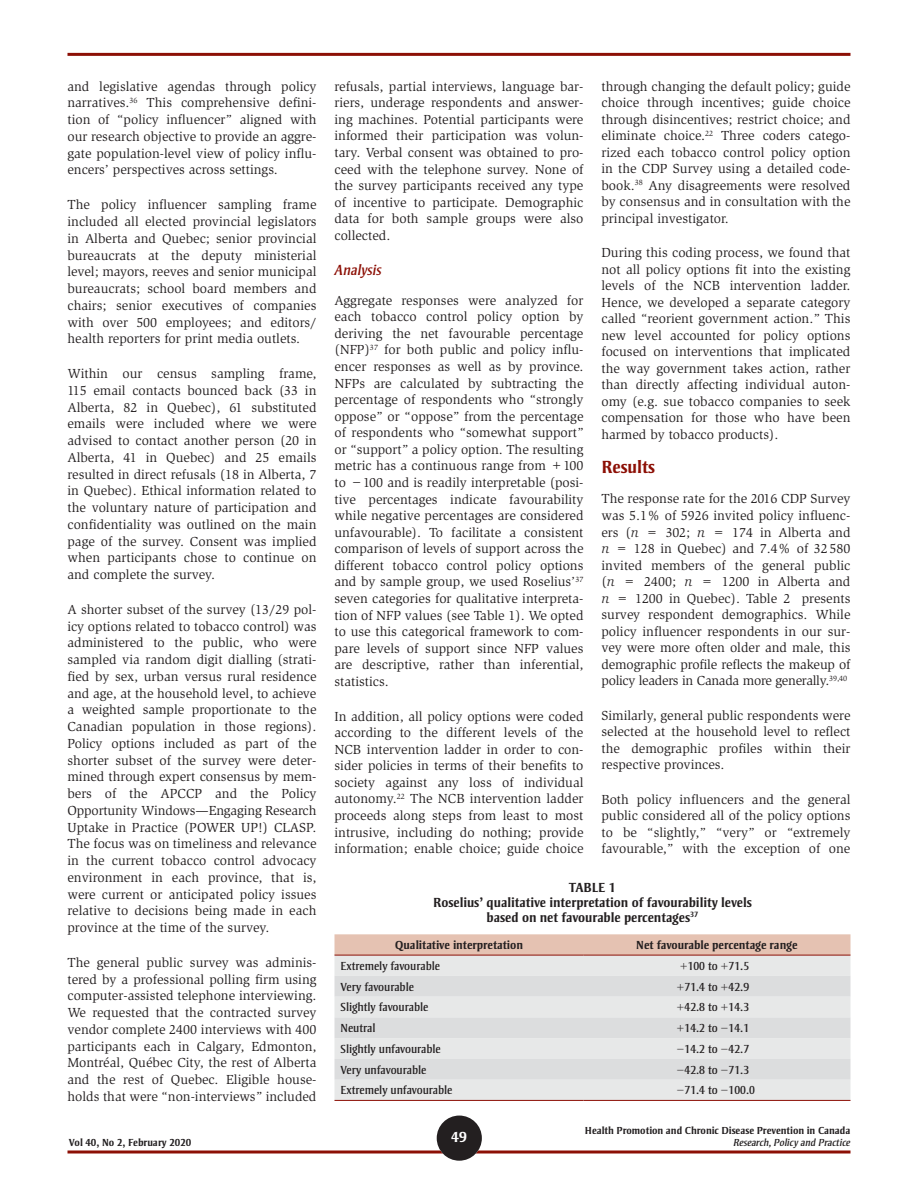
<style>
.page{position:relative;width:918px;height:1188px;background:#fff}
.page>*{position:absolute;margin:0;border:0;box-sizing:border-box;transform-origin:0 0}
.t1{font:700 18px "Strayhorn MT Std";color:#8c0f05}
.t2{font:italic 15px "Strayhorn MT Std";color:#8c0f05}
.t3{font:700 15px "Strayhorn MT Std";color:#fff}
.BODY{font:13.5px/16.8px "Slimbach Std";color:#231f20;text-align:justify}
.Tableau_titre{font:700 13.5px/15px "Strayhorn MT Std";color:#231f20;text-align:center}
.Tableau_Body{font:12px "Strayhorn MT Std";color:#231f20}
.Tableau_titre_de_col{font:700 12px "Strayhorn MT Std";color:#231f20}
.t4{font:700 10.5px "Strayhorn MT Std";color:#231f20}
.t5{font:italic 10.5px "Strayhorn MT Std";color:#231f20}
.s1{font-style:italic}
</style>
<div class="page">
<svg style="left:68px;top:1150px;width:782px;height:4px;background:#a84a43"></svg>
<hr style="left:68px;top:53px;width:782px;height:3px;background:#8c0f05">
<div style="left:437px;top:1116px;width:45px;height:45px;background:#231f20;border-radius:50%"></div>
<svg style="left:334px;top:934px;width:516px;height:21px;background:#e3bfb0"></svg>
<div style="left:334px;top:956px;width:516px;height:144px;background:#e7e8e8"></div>
<svg style="left:334px;top:976px;width:516px;height:104px;background:#e0e1e2"></svg>
<hr style="left:334px;top:955px;width:250px;height:1px;background:#8c0f05">
<hr style="left:584px;top:955px;width:266px;height:1px;background:#8c0f05">
<hr style="left:334px;top:1100px;width:250px;height:1px;background:#8c0f05">
<hr style="left:584px;top:1100px;width:266px;height:1px;background:#8c0f05">
<p class="BODY" style="left:68px;top:78px;width:251px">and legislative agendas through policy narratives.<sup>36</sup> This comprehensive defini&shy;tion of “policy influencer” aligned with our research objective to provide an aggre&shy;gate population-level view of policy influ&shy;encers’ perspectives across settings.</p>
<p class="BODY" style="left:68px;top:196px;width:251px">The policy influencer sampling frame included all elected provincial legislators in Alberta and Quebec; senior provincial bureaucrats at the deputy ministerial level; mayors, reeves and senior municipal bureaucrats; school board members and chairs; senior executives of companies with over 500 employees; and editors/ health reporters for print media outlets.</p>
<p class="BODY" style="left:68px;top:365px;width:251px">Within our census sampling frame, 115 email contacts bounced back (33 in Alberta, 82 in Quebec), 61 substituted emails were included where we were advised to contact another person (20 in Alberta, 41 in Quebec) and 25 emails resulted in direct refusals (18 in Alberta, 7 in Quebec). Ethical information related to the voluntary nature of participation and confidentiality was outlined on the main page of the survey. Consent was implied when participants chose to continue on and complete the survey.</p>
<p class="BODY" style="left:68px;top:601px;width:251px">A shorter subset of the survey (13/29 pol&shy;icy options related to tobacco control) was administered to the public, who were sampled via random digit dialling (strati&shy;fied by sex, urban versus rural residence and age, at the household level, to achieve a weighted sample proportionate to the Canadian population in those regions).<br>Policy options included as part of the shorter subset of the survey were deter&shy;mined through expert consensus by mem&shy;bers of the APCCP and the Policy Opportunity Windows—Engaging Research Uptake in Practice (POWER UP!) CLASP.<br>The focus was on timeliness and relevance in the current tobacco control advocacy environment in each province, that is, were current or anticipated policy issues relative to decisions being made in each province at the time of the survey.</p>
<p class="BODY" style="left:68px;top:954px;width:251px">The general public survey was adminis&shy;tered by a professional polling firm using computer-assisted telephone interviewing.<br>We requested that the contracted survey vendor complete 2400 interviews with 400 participants each in Calgary, Edmonton, Montréal, Québec City, the rest of Alberta and the rest of Quebec. Eligible house&shy;holds that were “non-interviews” included</p>
<p class="BODY" style="left:334px;top:78px;width:251px">refusals, partial interviews, language bar&shy;riers, underage respondents and answer&shy;ing machines. Potential participants were informed their participation was volun&shy;tary. Verbal consent was obtained to pro&shy;ceed with the telephone survey. None of the survey participants received any type of incentive to participate. Demographic data for both sample groups were also collected.</p>
<h3 class="t2" style="left:334px;top:261px;width:49px">Analysis</h3>
<p class="BODY" style="left:334px;top:292px;width:251px">Aggregate responses were analyzed for each tobacco control policy option by deriving the net favourable percentage (NFP)<sup>37</sup> for both public and policy influ&shy;encer responses as well as by province.<br>NFPs are calculated by subtracting the percentage of respondents who “strongly oppose” or “oppose” from the percentage of respondents who “somewhat support” or “support” a policy option. The resulting metric has a continuous range from +100 to −100 and is readily interpretable (posi&shy;tive percentages indicate favourability while negative percentages are considered unfavourable). To facilitate a consistent comparison of levels of support across the different tobacco control policy options and by sample group, we used Roselius’<sup>37 </sup>seven categories for qualitative interpreta&shy;tion of NFP values (see Table 1). We opted to use this categorical framework to com&shy;pare levels of support since NFP values are descriptive, rather than inferential, statistics.</p>
<p class="BODY" style="left:334px;top:708px;width:251px">In addition, all policy options were coded according to the different levels of the NCB intervention ladder in order to con&shy;sider policies in terms of their benefits to society against any loss of individual autonomy.<sup>22</sup> The NCB intervention ladder proceeds along steps from least to most intrusive, including do nothing; provide information; enable choice; guide choice</p>
<p class="BODY" style="left:602px;top:78px;width:251px">through changing the default policy; guide choice through incentives; guide choice through disincentives; restrict choice; and eliminate choice.<sup>22</sup> Three coders catego&shy;rized each tobacco control policy option in the CDP Survey using a detailed code&shy;book.<sup>38</sup> Any disagreements were resolved by consensus and in consultation with the principal investigator.</p>
<p class="BODY" style="left:602px;top:245px;width:251px">During this coding process, we found that not all policy options fit into the existing levels of the NCB intervention ladder.<br>Hence, we developed a separate category called “reorient government action.” This new level accounted for policy options focused on interventions that implicated the way government takes action, rather than directly affecting individual auton&shy;omy (e.g. sue tobacco companies to seek compensation for those who have been harmed by tobacco products).</p>
<h2 class="t1" style="left:602px;top:457px;width:55px">Results</h2>
<p class="BODY" style="left:602px;top:491px;width:251px">The response rate for the 2016 CDP Survey was 5.1% of 5926 invited policy influenc&shy;ers (<span class="s1">n</span> = 302; <span class="s1">n</span> = 174 in Alberta and <span class="s1">n</span> = 128 in Quebec) and 7.4% of 32580 invited members of the general public (<span class="s1">n</span> = 2400; <span class="s1">n</span> = 1200 in Alberta and <span class="s1">n</span> = 1200 in Quebec). Table 2 presents survey respondent demographics. While policy influencer respondents in our sur&shy;vey were more often older and male, this demographic profile reflects the makeup of policy leaders in Canada more generally.<sup>39,40</sup></p>
<p class="BODY" style="left:602px;top:707px;width:251px">Similarly, general public respondents were selected at the household level to reflect the demographic profiles within their respective provinces.</p>
<p class="BODY" style="left:602px;top:791px;width:251px">Both policy influencers and the general public considered all of the policy options to be “slightly,” “very” or “extremely favourable,” with the exception of one</p>
<p class="Tableau_titre" style="left:433px;top:880px;width:320px">TABLE 1<br>Roselius’ qualitative interpretation of favourability levels based on net favourable percentages<sup>37</sup></p>
<p class="Tableau_titre_de_col" style="left:395px;top:938px;width:130px">Qualitative interpretation</p>
<p class="Tableau_titre_de_col" style="left:636px;top:938px;width:163px">Net favourable percentage range</p>
<p class="Tableau_Body" style="left:341px;top:959px;width:101px">Extremely favourable</p>
<p class="Tableau_Body" style="left:680px;top:959px;width:71px">+100 to +71.5</p>
<p class="Tableau_Body" style="left:341px;top:980px;width:75px">Very favourable</p>
<p class="Tableau_Body" style="left:677px;top:980px;width:74px">+71.4 to +42.9</p>
<p class="Tableau_Body" style="left:341px;top:1001px;width:89px">Slightly favourable</p>
<p class="Tableau_Body" style="left:677px;top:1001px;width:74px">+42.8 to +14.3</p>
<p class="Tableau_Body" style="left:341px;top:1021px;width:37px">Neutral</p>
<p class="Tableau_Body" style="left:677px;top:1021px;width:74px">+14.2 to −14.1</p>
<p class="Tableau_Body" style="left:341px;top:1042px;width:102px">Slightly unfavourable</p>
<p class="Tableau_Body" style="left:677px;top:1042px;width:74px">−14.2 to −42.7</p>
<p class="Tableau_Body" style="left:341px;top:1063px;width:87px">Very unfavourable</p>
<p class="Tableau_Body" style="left:677px;top:1063px;width:74px">−42.8 to −71.3</p>
<p class="Tableau_Body" style="left:341px;top:1084px;width:114px">Extremely unfavourable</p>
<p class="Tableau_Body" style="left:677px;top:1084px;width:80px">−71.4 to −100.0</p>
<p class="t4" style="left:585px;top:1125px;width:267px">Health Promotion and Chronic Disease Prevention in Canada</p>
<p class="t3" style="left:451px;top:1128px;width:17px">49</p>
<p class="t4" style="left:69px;top:1137px;width:124px">Vol 40, No 2, February 2020</p>
<p class="t5" style="left:733px;top:1137px;width:119px">Research, Policy and Practice</p>
</div>
